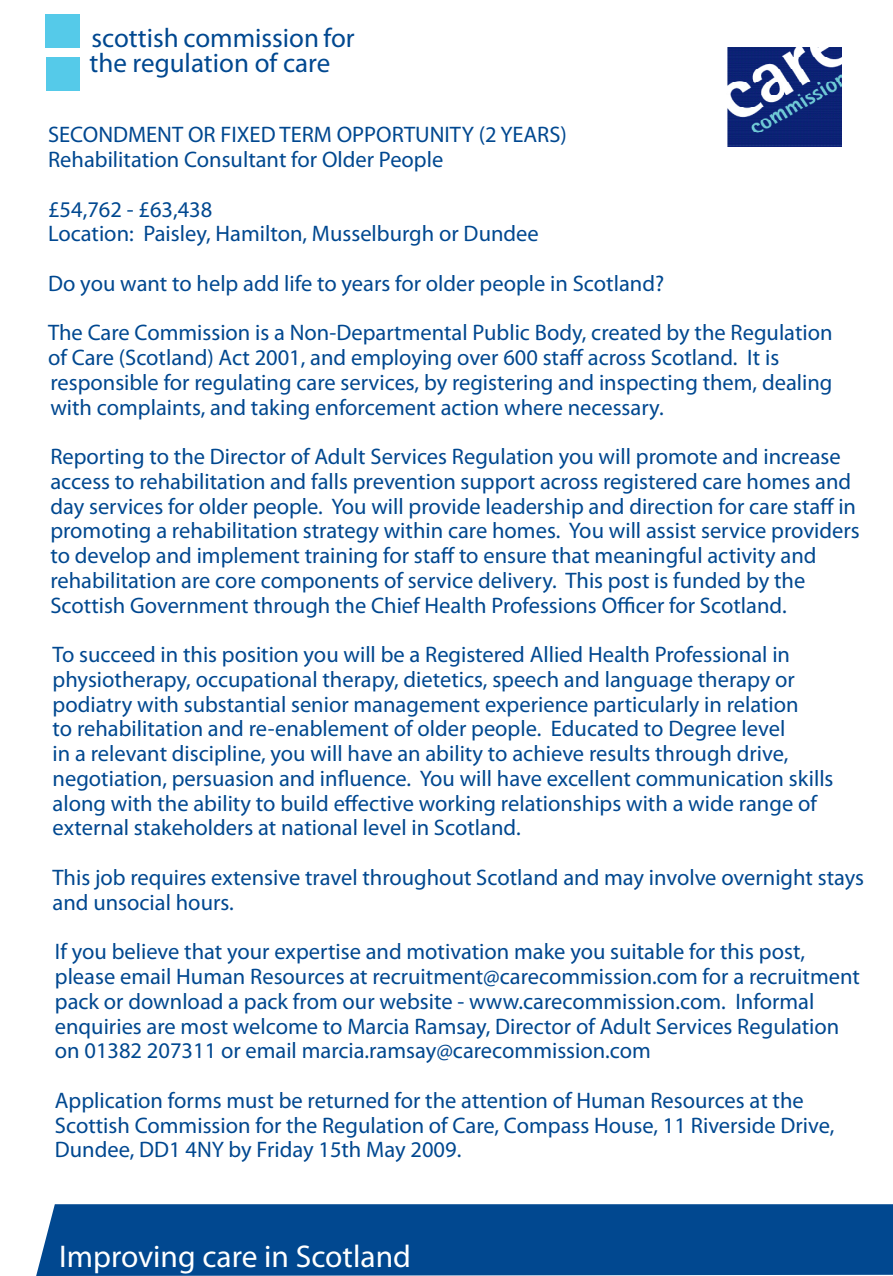
<style>
.page{position:relative;width:893px;height:1276px;background:#fff}
.page>*{position:absolute;margin:0;border:0;box-sizing:border-box;transform-origin:0 0}
.t1{font:31.5px "Myriad Pro";color:#fff}
.t2{font:27px "Myriad Pro";color:#014890}
.t3{font:22.5px/24.8px "Myriad Pro";color:#014890}
</style>
<div class="page">
<div style="left:46px;top:14px;width:34px;height:34px;background:#55cae9"></div>
<div style="left:46px;top:57px;width:34px;height:34px;background:#55cae9"></div>
<img style="left:727px;top:47px;width:115px;height:100px">
<div style="left:36px;top:1204px;width:857px;height:72px;background:#014890"></div>
<p class="t2" style="left:92px;top:21px;width:265px">scottish commission for</p>
<p class="t2" style="left:89px;top:47px;width:242px">the regulation of care</p>
<p class="t3" style="left:48px;top:122px;width:520px">SECONDMENT OR FIXED TERM OPPORTUNITY (2 YEARS)</p>
<p class="t3" style="left:48px;top:147px;width:397px">Rehabilitation Consultant for Older People</p>
<p class="t3" style="left:48px;top:196px;width:166px">£54,762 - £63,438</p>
<p class="t3" style="left:48px;top:221px;width:492px">Location: Paisley, Hamilton, Musselburgh or Dundee</p>
<p class="t3" style="left:48px;top:270px;width:618px">Do you want to help add life to years for older people in Scotland?</p>
<p class="t3" style="left:48px;top:320px;width:786px">The Care Commission is a Non-Departmental Public Body, created by the Regulation of Care (Scotland) Act 2001, and employing over 600 staff across Scotland. It is responsible for regulating care services, by registering and inspecting them, dealing with complaints, and taking enforcement action where necessary.</p>
<p class="t3" style="left:50px;top:444px;width:811px">Reporting to the Director of Adult Services Regulation you will promote and increase access to rehabilitation and falls prevention support across registered care homes and day services for older people. You will provide leadership and direction for care staff in promoting a rehabilitation strategy within care homes. You will assist service providers to develop and implement training for staff to ensure that meaningful activity and rehabilitation are core components of service delivery. This post is funded by the Scottish Government through the Chief Health Professions Officer for Scotland.</p>
<p class="t3" style="left:53px;top:642px;width:782px">To succeed in this position you will be a Registered Allied Health Professional in physiotherapy, occupational therapy, dietetics, speech and language therapy or podiatry with substantial senior management experience particularly in relation<br>to rehabilitation and re-enablement of older people. Educated to Degree level<br>in a relevant discipline, you will have an ability to achieve results through drive, negotiation, persuasion and influence. You will have excellent communication skills along with the ability to build effective working relationships with a wide range of external stakeholders at national level in Scotland.</p>
<p class="t3" style="left:53px;top:864px;width:813px">This job requires extensive travel throughout Scotland and may involve overnight stays and unsocial hours.</p>
<p class="t3" style="left:55px;top:939px;width:806px">If you believe that your expertise and motivation make you suitable for this post, please email Human Resources at recruitment@carecommission.com for a recruitment pack or download a pack from our website - www.carecommission.com. Informal enquiries are most welcome to Marcia Ramsay, Director of Adult Services Regulation on 01382 207311 or email marcia.ramsay@carecommission.com</p>
<p class="t3" style="left:55px;top:1087px;width:781px">Application forms must be returned for the attention of Human Resources at the<br>Scottish Commission for the Regulation of Care, Compass House, 11 Riverside Drive,<br>Dundee, DD1 4NY by Friday 15th May 2009.</p>
<p class="t1" style="left:59px;top:1237px;width:353px">Improving care in Scotland</p>
</div>
